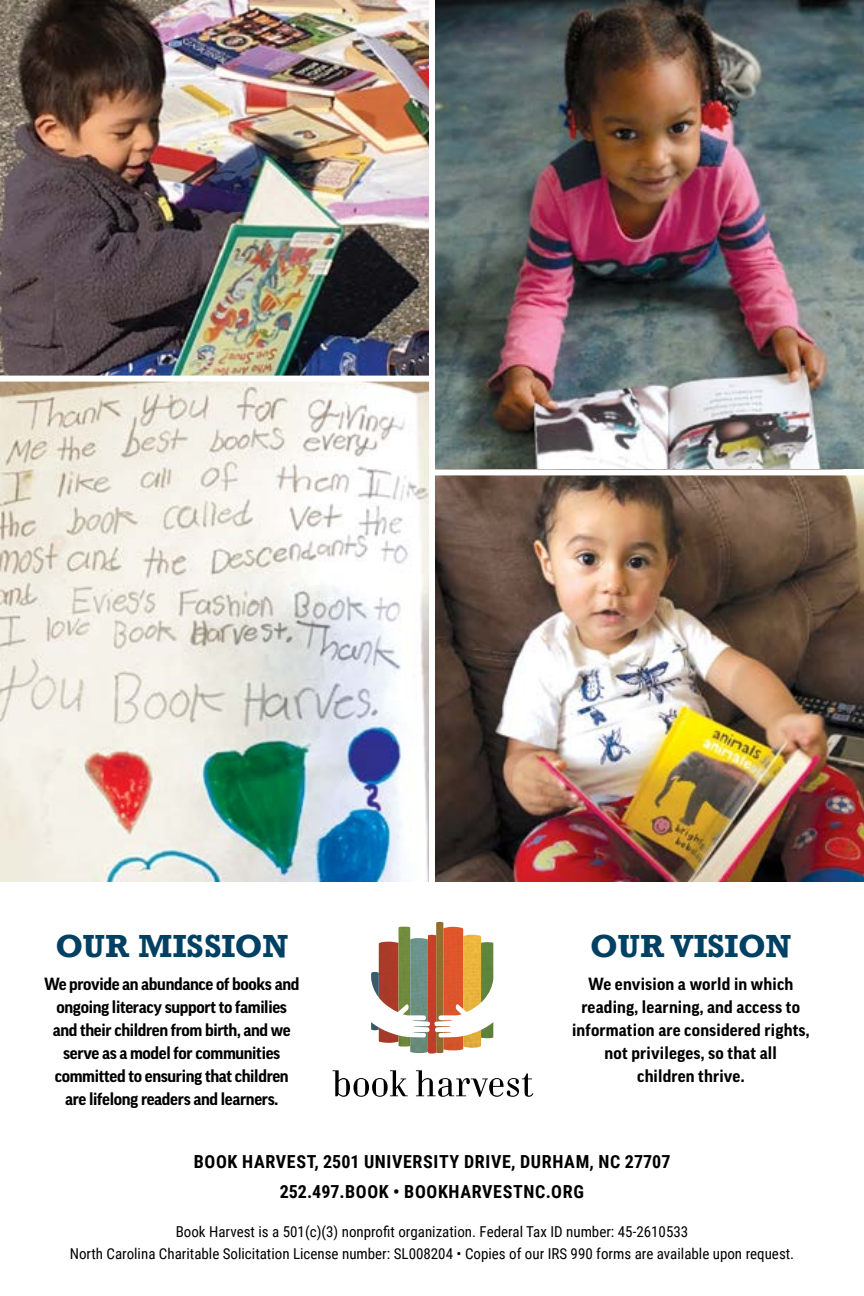
<style>
.page{position:relative;width:864px;height:1296px;background:#fff}
.page>*{position:absolute;margin:0;border:0;box-sizing:border-box;transform-origin:0 0}
.t1{font:700 30px "Rockwell";color:#004163}
.t2{font:700 18px/30px "Roboto Condensed";letter-spacing:.035em;color:#000;text-align:center}
.t3{font:700 17px/23px "Good Pro";letter-spacing:-.02em;color:#000;text-align:center}
.t4{font:700 17px/23px "Good Pro";letter-spacing:.01em;color:#000;text-align:center}
.t5{font:15px/22px "Roboto Condensed";color:#000;text-align:center}
</style>
<div class="page">
<img style="left:0;top:0;width:429px;height:376px">
<img style="left:0;top:382px;width:429px;height:500px">
<img style="left:435px;top:0;width:429px;height:469px">
<img style="left:435px;top:475px;width:429px;height:407px">
<img style="left:399px;top:922px;width:57px;height:9px">
<img style="left:379px;top:942px;width:10px;height:58px">
<img style="left:379px;top:1027px;width:20px;height:16px">
<img style="left:398px;top:927px;width:12px;height:88px">
<svg style="left:399px;top:1035px;width:11px;height:12px"></svg>
<img style="left:410px;top:938px;width:18px;height:84px">
<svg style="left:414px;top:1026px;width:14px;height:1px"></svg>
<img style="left:414px;top:1032px;width:14px;height:5px">
<img style="left:443px;top:927px;width:20px;height:88px">
<img style="left:443px;top:1036px;width:20px;height:14px">
<img style="left:436px;top:922px;width:7px;height:98px">
<svg style="left:436px;top:1020px;width:16px;height:13px"></svg>
<img style="left:436px;top:1033px;width:7px;height:20px">
<img style="left:463px;top:935px;width:18px;height:77px">
<img style="left:463px;top:1030px;width:18px;height:18px">
<img style="left:481px;top:942px;width:12px;height:61px">
<img style="left:481px;top:1022px;width:12px;height:16px">
<img style="left:428px;top:935px;width:4px;height:95px">
<img style="left:371px;top:972px;width:8px;height:26px">
<svg style="left:371px;top:1022px;width:8px;height:8px"></svg>
<svg style="left:333px;top:1070px;width:75px;height:27px"></svg>
<svg style="left:416px;top:1070px;width:117px;height:27px"></svg>
<div style="left:429px;top:0;width:6px;height:926px;background:#fff"></div>
<h1 class="t1" style="left:55px;top:926px;width:234px">OUR MISSION</h1>
<p class="t3" style="left:44px;top:972px;width:257px">We provide an abundance of books and ongoing literacy support to families and their children from birth, and we serve as a model for communities committed to ensuring that children are lifelong readers and learners.</p>
<h1 class="t1" style="left:590px;top:926px;width:203px">OUR VISION</h1>
<p class="t4" style="left:572px;top:972px;width:239px">We envision a world in which reading, learning, and access to information are considered rights, not privileges, so that all<br>children thrive.</p>
<p class="t2" style="left:194px;top:1146px;width:478px">BOOK HARVEST, 2501 UNIVERSITY DRIVE, DURHAM, NC 27707<br>252.497.BOOK • BOOKHARVESTNC.ORG</p>
<p class="t5" style="left:70px;top:1220px;width:726px">Book Harvest is a 501(c)(3) nonprofit organization. Federal Tax ID number: 45-2610533<br>North Carolina Charitable Solicitation License number: SL008204 • Copies of our IRS 990 forms are available upon request.</p>
</div>
